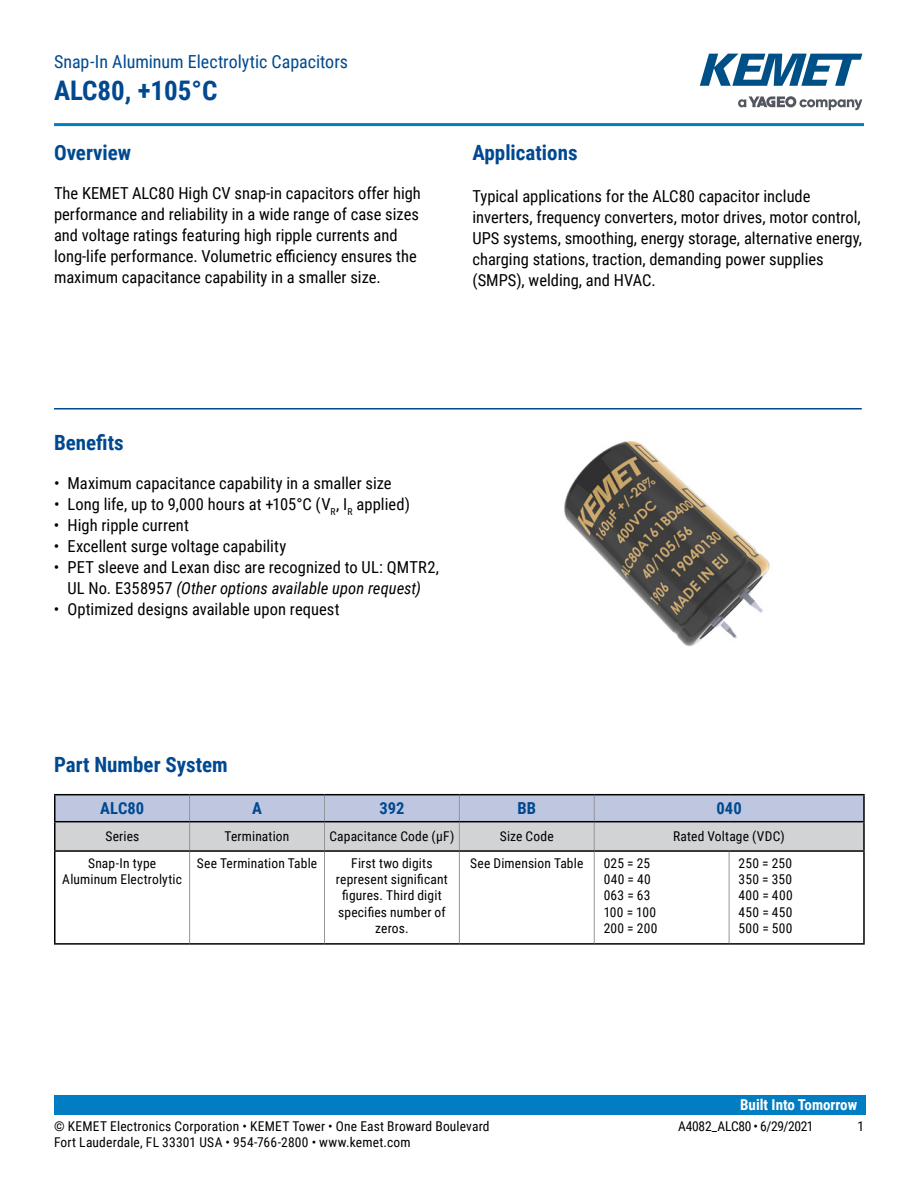
<style>
.page{position:relative;width:918px;height:1188px;background:#fff}
.page>*{position:absolute;margin:0;border:0;box-sizing:border-box;transform-origin:0 0}
.t1{font:700 27px "Roboto Condensed";color:#004990}
.t2{font:700 21px "Roboto Condensed";color:#004990}
.t3{font:18px "Roboto Condensed";color:#004990}
.t4{font:16.5px/21px "Roboto Condensed";color:#000}
.t5{font:700 16.5px "Roboto Condensed";letter-spacing:.005em;color:#004990}
.t6{font:700 15px "Roboto Condensed";color:#fff}
.t7{font:13.5px/16.2px "Roboto Condensed";letter-spacing:.015em;color:#000;text-align:center}
.t8{font:13.5px "Roboto Condensed";letter-spacing:-.025em;color:#000}
.s1{font-style:italic}
</style>
<div class="page">
<svg style="left:738px;top:96px;width:124px;height:14px"></svg>
<svg style="left:700px;top:54px;width:162px;height:32px"></svg>
<hr style="left:54px;top:123px;width:810px;height:3px;background:#007dc3">
<div style="left:54px;top:1095px;width:811px;height:20px;background:#007dc3"></div>
<hr style="left:54px;top:408px;width:808px;height:2px;background:#004990">
<svg style="left:56px;top:795px;width:807px;height:55px"></svg>
<hr style="left:189px;top:852px;width:1px;height:91px;background:#939598">
<hr style="left:324px;top:852px;width:1px;height:91px;background:#939598">
<hr style="left:863px;top:795px;width:2px;height:26px;background:#000">
<hr style="left:54px;top:822px;width:2px;height:28px;background:#000">
<hr style="left:863px;top:822px;width:2px;height:28px;background:#000">
<hr style="left:594px;top:850px;width:135px;height:2px;background:#000">
<hr style="left:729px;top:850px;width:136px;height:2px;background:#000">
<hr style="left:594px;top:943px;width:135px;height:2px;background:#000">
<hr style="left:729px;top:943px;width:136px;height:2px;background:#000">
<hr style="left:54px;top:794px;width:136px;height:1px;background:#000">
<hr style="left:54px;top:795px;width:2px;height:26px;background:#000">
<hr style="left:190px;top:794px;width:134px;height:1px;background:#000">
<hr style="left:324px;top:794px;width:135px;height:1px;background:#000">
<hr style="left:459px;top:794px;width:135px;height:1px;background:#000">
<hr style="left:594px;top:794px;width:135px;height:1px;background:#000">
<hr style="left:729px;top:794px;width:136px;height:1px;background:#000">
<hr style="left:54px;top:821px;width:136px;height:1px;background:#000">
<hr style="left:190px;top:821px;width:134px;height:1px;background:#000">
<hr style="left:324px;top:821px;width:135px;height:1px;background:#000">
<hr style="left:459px;top:821px;width:135px;height:1px;background:#000">
<hr style="left:594px;top:821px;width:135px;height:1px;background:#000">
<hr style="left:729px;top:821px;width:136px;height:1px;background:#000">
<hr style="left:729px;top:852px;width:1px;height:91px;background:#939598">
<hr style="left:863px;top:852px;width:2px;height:91px;background:#000">
<hr style="left:459px;top:852px;width:1px;height:91px;background:#939598">
<hr style="left:54px;top:850px;width:136px;height:2px;background:#000">
<hr style="left:54px;top:852px;width:2px;height:91px;background:#000">
<hr style="left:190px;top:850px;width:134px;height:2px;background:#000">
<hr style="left:324px;top:850px;width:135px;height:2px;background:#000">
<hr style="left:459px;top:850px;width:135px;height:2px;background:#000">
<hr style="left:54px;top:943px;width:136px;height:2px;background:#000">
<hr style="left:190px;top:943px;width:134px;height:2px;background:#000">
<hr style="left:324px;top:943px;width:135px;height:2px;background:#000">
<hr style="left:459px;top:943px;width:135px;height:2px;background:#000">
<hr style="left:594px;top:852px;width:1px;height:91px;background:#939598">
<img style="left:564px;top:441px;width:206px;height:206px">
<p class="t3" style="left:54px;top:48px;width:296px">Snap-In Aluminum Electrolytic Capacitors</p>
<h1 class="t1" style="left:54px;top:71px;width:165px">ALC80, +105°C</h1>
<p class="t2" style="left:54px;top:138px;width:79px">Overview</p>
<p class="t4" style="left:54px;top:182px;width:368px">The KEMET ALC80 High CV snap-in capacitors offer high performance and reliability in a wide range of case sizes and voltage ratings featuring high ripple currents and long-life performance. Volumetric efficiency ensures the maximum capacitance capability in a smaller size.</p>
<p class="t2" style="left:472px;top:138px;width:107px">Applications</p>
<p class="t4" style="left:472px;top:185px;width:391px">Typical applications for the ALC80 capacitor include inverters, frequency converters, motor drives, motor control, UPS systems, smoothing, energy storage, alternative energy, charging stations, traction, demanding power supplies (SMPS), welding, and HVAC.</p>
<p class="t2" style="left:54px;top:428px;width:71px">Benefits</p>
<p class="t4" style="left:54px;top:472px;width:339px">• Maximum capacitance capability in a smaller size</p>
<p class="t4" style="left:54px;top:493px;width:357px">• Long life, up to 9,000 hours at +105°C (V<sub>R</sub>, I<sub>R</sub> applied)</p>
<p class="t4" style="left:54px;top:514px;width:136px">• High ripple current</p>
<p class="t4" style="left:54px;top:535px;width:234px">• Excellent surge voltage capability</p>
<p class="t4" style="left:54px;top:556px;width:387px;text-align:center">• PET sleeve and Lexan disc are recognized to UL: QMTR2,<br>UL No. E358957 <span class="s1">(Other options available upon request)</span></p>
<p class="t4" style="left:54px;top:598px;width:287px">• Optimized designs available upon request</p>
<p class="t2" style="left:54px;top:750px;width:175px">Part Number System</p>
<p class="t5" style="left:100px;top:797px;width:46px">ALC80</p>
<p class="t5" style="left:252px;top:797px;width:11px">A</p>
<p class="t5" style="left:379px;top:797px;width:27px">392</p>
<p class="t5" style="left:517px;top:797px;width:20px">BB</p>
<p class="t5" style="left:716px;top:797px;width:27px">040</p>
<p class="t7" style="left:105px;top:828px;width:35px">Series</p>
<p class="t7" style="left:225px;top:828px;width:66px">Termination</p>
<p class="t7" style="left:329px;top:828px;width:126px">Capacitance Code (µF)</p>
<p class="t7" style="left:500px;top:828px;width:55px">Size Code</p>
<p class="t7" style="left:673px;top:828px;width:113px">Rated Voltage (VDC)</p>
<p class="t7" style="left:62px;top:855px;width:121px">Snap-In type<br>Aluminum Electrolytic</p>
<p class="t7" style="left:197px;top:855px;width:122px">See Termination Table</p>
<p class="t7" style="left:336px;top:855px;width:114px">First two digits represent significant figures. Third digit specifies number of zeros.</p>
<p class="t7" style="left:470px;top:855px;width:115px">See Dimension Table</p>
<p class="t7" style="left:604px;top:855px;width:55px;text-align:left">025 = 25<br>040 = 40<br>063 = 63<br>100 = 100<br>200 = 200</p>
<p class="t7" style="left:739px;top:855px;width:56px;text-align:justify">250 = 250<br>350 = 350<br>400 = 400<br>450 = 450<br>500 = 500</p>
<p class="t6" style="left:740px;top:1094px;width:119px">Built Into Tomorrow</p>
<p class="t7" style="left:54px;top:1117px;width:437px">© KEMET Electronics Corporation • KEMET Tower • One East Broward Boulevard</p>
<p class="t8" style="left:678px;top:1116px;width:137px">A4082_ALC80 • 6/29/2021</p>
<p class="t7" style="left:54px;top:1133px;width:358px">Fort Lauderdale, FL 33301 USA • 954-766-2800 • www.kemet.com</p>
<p class="t7" style="left:857px;top:1117px;width:8px">1</p>
</div>
